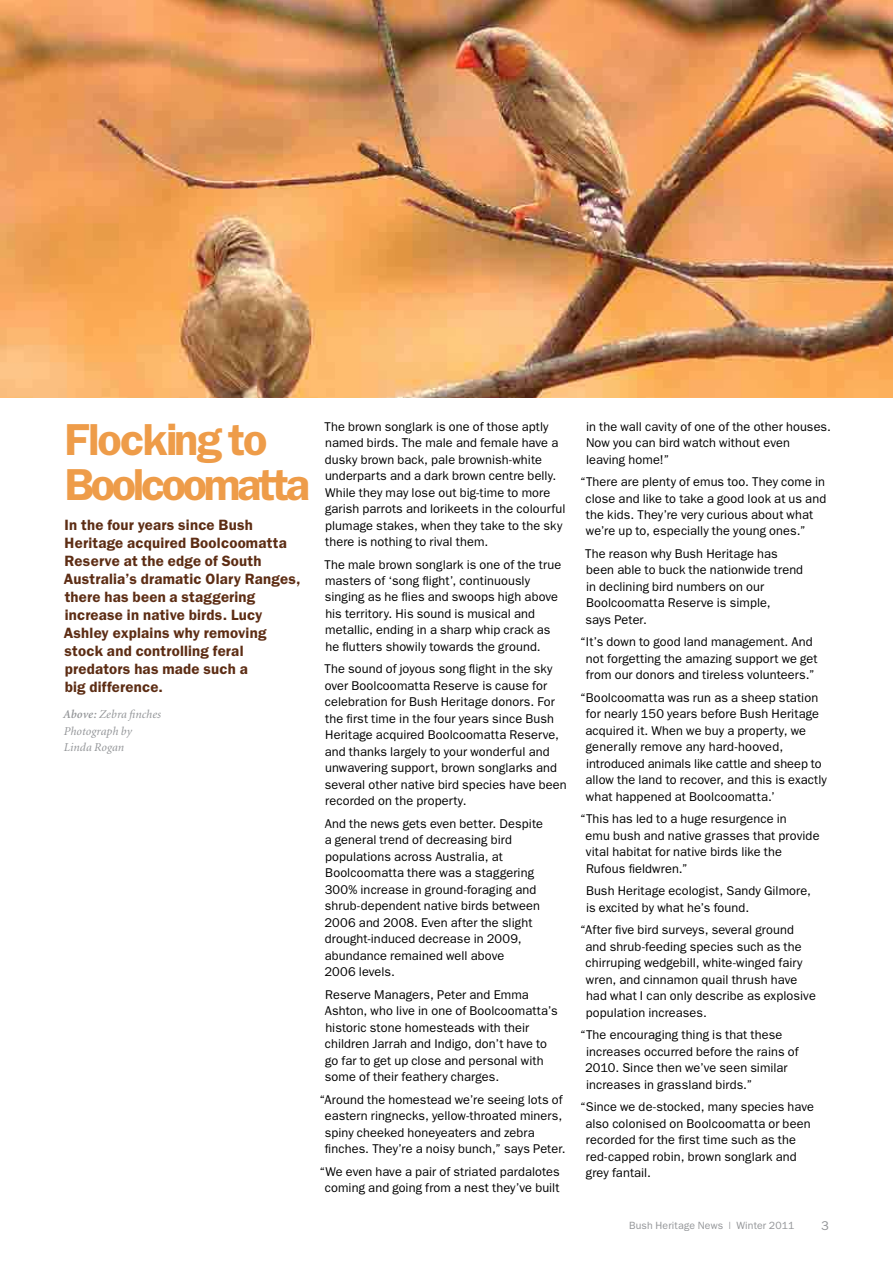
<style>
.page{position:relative;width:893px;height:1263px;background:#fff}
.page>*{position:absolute;margin:0;border:0;box-sizing:border-box;transform-origin:0 0}
.t1{font:600 45px/45px "Franklin Gothic";letter-spacing:-.075em;color:#ee9c49}
.t2{font:600 15px/18px "Franklin Gothic";letter-spacing:.015em;color:#5d2d14}
.t3{font:12.75px/16.5px "Franklin Gothic";letter-spacing:.01em;color:#000}
.t4{font:12.75px "Franklin Gothic";color:#939598}
.t5{font:italic 12px/16.5px "Minion";letter-spacing:.015em;color:#939598}
.t6{font:10.5px "Franklin Gothic";letter-spacing:.01em;color:#939598}
.s1{font-weight:600}
</style>
<div class="page">
<img style="left:0;top:0;width:893px;height:398px">
<h1 class="t1" style="left:64px;top:421px;width:247px">Flocking to<br>Boolcoomatta</h1>
<p class="t2" style="left:64px;top:517px;width:238px">In the four years since Bush<br>Heritage acquired Boolcoomatta<br>Reserve at the edge of South<br>Australia’s dramatic Olary Ranges, there has been a staggering increase in native birds. Lucy<br>Ashley explains why removing stock and controlling feral predators has made such a<br>big difference.</p>
<p class="t5" style="left:63px;top:707px;width:100px"><span class="s1">Above:</span> Zebra finches<br>Photograph by<br>Linda Rogan</p>
<p class="t3" style="left:324px;top:419px;width:242px">The brown songlark is one of those aptly named birds. The male and female have a dusky brown back, pale brownish-white underparts and a dark brown centre belly.<br>While they may lose out big-time to more garish parrots and lorikeets in the colourful plumage stakes, when they take to the sky there is nothing to rival them.</p>
<p class="t3" style="left:324px;top:557px;width:238px">The male brown songlark is one of the true masters of ‘song flight’, continuously singing as he flies and swoops high above his territory. His sound is musical and metallic, ending in a sharp whip crack as he flutters showily towards the ground.</p>
<p class="t3" style="left:324px;top:662px;width:244px">The sound of joyous song flight in the sky over Boolcoomatta Reserve is cause for celebration for Bush Heritage donors. For the first time in the four years since Bush Heritage acquired Boolcoomatta Reserve, and thanks largely to your wonderful and unwavering support, brown songlarks and several other native bird species have been recorded on the property.</p>
<p class="t3" style="left:324px;top:816px;width:220px">And the news gets even better. Despite a general trend of decreasing bird populations across Australia, at Boolcoomatta there was a staggering 300% increase in ground-foraging and shrub-dependent native birds between 2006 and 2008. Even after the slight drought-induced decrease in 2009, abundance remained well above<br>2006 levels.</p>
<p class="t3" style="left:325px;top:987px;width:234px">Reserve Managers, Peter and Emma Ashton, who live in one of Boolcoomatta’s historic stone homesteads with their children Jarrah and Indigo, don’t have to go far to get up close and personal with some of their feathery charges.</p>
<p class="t3" style="left:325px;top:1092px;width:242px;text-indent:-5px">“Around the homestead we’re seeing lots of eastern ringnecks, yellow-throated miners, spiny cheeked honeyeaters and zebra finches. They’re a noisy bunch,” says Peter.</p>
<p class="t3" style="left:319px;top:1164px;width:242px;text-align:center">“We even have a pair of striated pardalotes coming and going from a nest they’ve built</p>
<p class="t3" style="left:586px;top:419px;width:247px">in the wall cavity of one of the other houses.<br>Now you can bird watch without even leaving home!”</p>
<p class="t3" style="left:585px;top:474px;width:242px;text-indent:-5px">“There are plenty of emus too. They come in close and like to take a good look at us and the kids. They’re very curious about what we’re up to, especially the young ones.”</p>
<p class="t3" style="left:585px;top:546px;width:219px">The reason why Bush Heritage has been able to buck the nationwide trend in declining bird numbers on our<br>Boolcoomatta Reserve is simple,<br>says Peter.</p>
<p class="t3" style="left:580px;top:635px;width:239px;text-align:center">“It’s down to good land management. And not forgetting the amazing support we get from our donors and tireless volunteers.”</p>
<p class="t3" style="left:585px;top:690px;width:243px;text-indent:-5px">“Boolcoomatta was run as a sheep station for nearly 150 years before Bush Heritage acquired it. When we buy a property, we generally remove any hard-hooved, introduced animals like cattle and sheep to allow the land to recover, and this is exactly what happened at Boolcoomatta.’</p>
<p class="t3" style="left:585px;top:812px;width:235px;text-indent:-5px">“This has led to a huge resurgence in<br>emu bush and native grasses that provide vital habitat for native birds like the Rufous fieldwren.”</p>
<p class="t3" style="left:586px;top:884px;width:226px">Bush Heritage ecologist, Sandy Gilmore, is excited by what he’s found.</p>
<p class="t3" style="left:585px;top:923px;width:232px;text-indent:-5px">“After five bird surveys, several ground and shrub-feeding species such as the chirruping wedgebill, white-winged fairy wren, and cinnamon quail thrush have had what I can only describe as explosive population increases.</p>
<p class="t3" style="left:585px;top:1028px;width:215px;text-indent:-5px">“The encouraging thing is that these increases occurred before the rains of 2010. Since then we’ve seen similar increases in grassland birds.”</p>
<p class="t3" style="left:585px;top:1100px;width:230px;text-indent:-5px">“Since we de-stocked, many species have also colonised on Boolcoomatta or been recorded for the first time such as the red-capped robin, brown songlark and grey fantail.</p>
<p class="t6" style="left:629px;top:1221px;width:167px">Bush Heritage News | Winter 2011</p>
<p class="t4" style="left:821px;top:1222px;width:9px">3</p>
</div>
